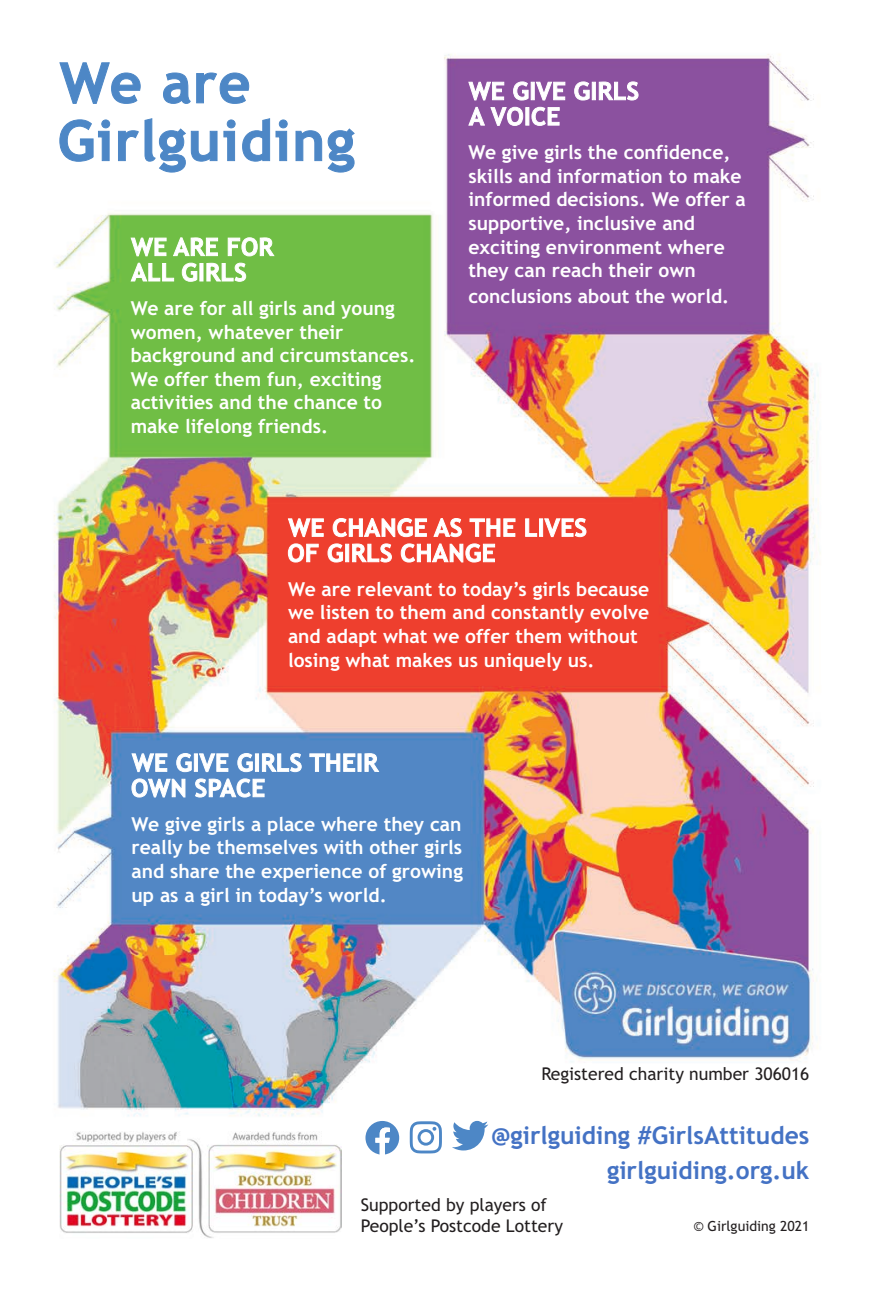
<style>
.page{position:relative;width:869px;height:1290px;background:#fff}
.page>*{position:absolute;margin:0;border:0;box-sizing:border-box;transform-origin:0 0}
.Quotes{font:700 24.5px/35px "Trebuchet MSPS";color:#4472c4;text-align:right}
.quote{font:700 19.25px/23.6px "Trebuchet MSPS";color:#fff}
.Body_space_after{font:17.5px/21px "Trebuchet MSPS";color:#231f20}
.Quotes-2{font:17.5px "Trebuchet MSPS";color:#231f20}
.Quotes-3{font:14px "Trebuchet MSPS";color:#231f20}
</style>
<div class="page">
<img style="left:54px;top:54px;width:767px;height:1175px">
<svg style="left:130px;top:237px;width:144px;height:45px"></svg>
<svg style="left:287px;top:517px;width:299px;height:20px"></svg>
<svg style="left:287px;top:543px;width:208px;height:20px"></svg>
<svg style="left:467px;top:81px;width:171px;height:20px"></svg>
<svg style="left:467px;top:107px;width:92px;height:19px"></svg>
<svg style="left:131px;top:753px;width:248px;height:19px"></svg>
<svg style="left:131px;top:778px;width:134px;height:20px"></svg>
<svg style="left:409px;top:1121px;width:32px;height:32px"></svg>
<svg style="left:451px;top:1121px;width:37px;height:29px"></svg>
<svg style="left:365px;top:1121px;width:34px;height:33px"></svg>
<svg style="left:59px;top:62px;width:190px;height:42px"></svg>
<svg style="left:59px;top:118px;width:296px;height:55px"></svg>
<img style="left:60px;top:1131px;width:281px;height:107px">
<p class="quote" style="left:131px;top:296px;width:286px">We are for all girls and young women, whatever their background and circumstances.<br>We offer them fun, exciting activities and the chance to make lifelong friends.</p>
<p class="quote" style="left:468px;top:140px;width:279px">We give girls the confidence, skills and information to make informed decisions. We offer a supportive, inclusive and exciting environment where they can reach their own</p>
<p class="quote" style="left:468px;top:284px;width:262px">conclusions about the world.</p>
<p class="quote" style="left:288px;top:577px;width:362px">We are relevant to today’s girls because we listen to them and constantly evolve and adapt what we offer them without losing what makes us uniquely us.</p>
<p class="quote" style="left:131px;top:812px;width:333px;text-align:justify">We give girls a place where they can really be themselves with other girls and share the experience of growing up as a girl in today’s world.</p>
<p class="Quotes-2" style="left:541px;top:1064px;width:269px">Registered charity number 306016</p>
<p class="Quotes" style="left:491px;top:1117px;width:319px">@girlguiding #GirlsAttitudes girlguiding.org.uk</p>
<p class="Body_space_after" style="left:360px;top:1194px;width:203px">Supported by players of<br>People’s Postcode Lottery</p>
<p class="Quotes-3" style="left:693px;top:1217px;width:117px">© Girlguiding 2021</p>
</div>
